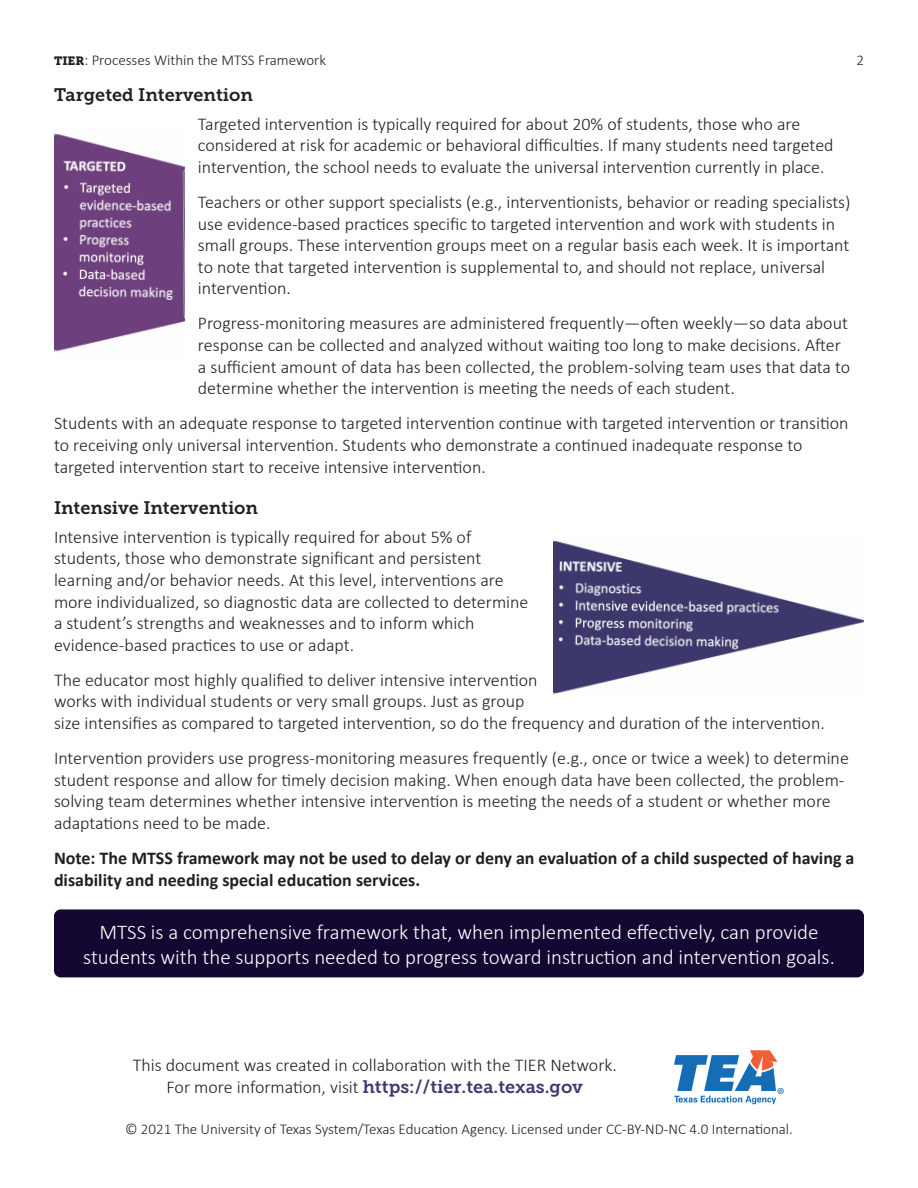
<style>
.page{position:relative;width:918px;height:1188px;background:#fff}
.page>*{position:absolute;margin:0;border:0;box-sizing:border-box;transform-origin:0 0}
.Callout{font:300 21px/25.2px "Calibri";color:#fff;text-align:center}
.Text{font:300 18px/21.6px "Calibri";color:#231f20}
.Text-2{font:700 18px/21.6px "Calibri";color:#231f20}
.t1{font:18px "Museo Slab 700";color:#231f20}
.t2{font:300 15px "Calibri";color:#231f20}
.s1{font-family:"Museo Slab 900";font-weight:400;font-size:12px}
.s2{font-family:"Museo Slab 700";font-weight:400;color:#403870}
</style>
<div class="page">
<div style="left:54px;top:909px;width:810px;height:68px;background:#140833;border-radius:7px"></div>
<img style="left:674px;top:1050px;width:110px;height:55px">
<img style="left:54px;top:133px;width:130px;height:220px">
<img style="left:553px;top:540px;width:311px;height:155px">
<p class="t2" style="left:54px;top:51px;width:274px"><span class="s1">TIER</span>: Processes Within the MTSS Framework</p>
<p class="t2" style="left:856px;top:51px;width:9px">2</p>
<h1 class="t1" style="left:54px;top:85px;width:201px">Targeted Intervention</h1>
<p class="Text" style="left:198px;top:112px;width:637px">Targeted intervention is typically required for about 20% of students, those who are considered at risk for academic or behavioral difficulties. If many students need targeted intervention, the school needs to evaluate the universal intervention currently in place.</p>
<p class="Text" style="left:198px;top:190px;width:654px">Teachers or other support specialists (e.g., interventionists, behavior or reading specialists) use evidence-based practices specific to targeted intervention and work with students in small groups. These intervention groups meet on a regular basis each week. It is important to note that targeted intervention is supplemental to, and should not replace, universal intervention.</p>
<p class="Text" style="left:198px;top:312px;width:654px">Progress-monitoring measures are administered frequently—often weekly—so data about response can be collected and analyzed without waiting too long to make decisions. After a sufficient amount of data has been collected, the problem-solving team uses that data to determine whether the intervention is meeting the needs of each student.</p>
<p class="Text" style="left:54px;top:412px;width:796px">Students with an adequate response to targeted intervention continue with targeted intervention or transition to receiving only universal intervention. Students who demonstrate a continued inadequate response to targeted intervention start to receive intensive intervention.</p>
<h1 class="t1" style="left:54px;top:498px;width:206px">Intensive Intervention</h1>
<p class="Text" style="left:54px;top:525px;width:476px">Intensive intervention is typically required for about 5% of students, those who demonstrate significant and persistent learning and/or behavior needs. At this level, interventions are more individualized, so diagnostic data are collected to determine a student’s strengths and weaknesses and to inform which evidence-based practices to use or adapt.</p>
<p class="Text" style="left:54px;top:668px;width:772px">The educator most highly qualified to deliver intensive intervention<br>works with individual students or very small groups. Just as group<br>size intensifies as compared to targeted intervention, so do the frequency and duration of the intervention.</p>
<p class="Text" style="left:54px;top:746px;width:796px">Intervention providers use progress-monitoring measures frequently (e.g., once or twice a week) to determine student response and allow for timely decision making. When enough data have been collected, the problem&shy;solving team determines whether intensive intervention is meeting the needs of a student or whether more adaptations need to be made.</p>
<p class="Text-2" style="left:54px;top:847px;width:802px">Note: The MTSS framework may not be used to delay or deny an evaluation of a child suspected of having a disability and needing special education services.</p>
<p class="Callout" style="left:83px;top:918px;width:753px">MTSS is a comprehensive framework that, when implemented effectively, can provide students with the supports needed to progress toward instruction and intervention goals.</p>
<p class="Text" style="left:133px;top:1054px;width:486px;text-align:center">This document was created in collaboration with the TIER Network.<br>For more information, visit <span class="s2">https://tier.tea.texas.gov</span></p>
<p class="t2" style="left:125px;top:1120px;width:669px">© 2021 The University of Texas System/Texas Education Agency. Licensed under CC-BY-ND-NC 4.0 International.</p>
</div>
